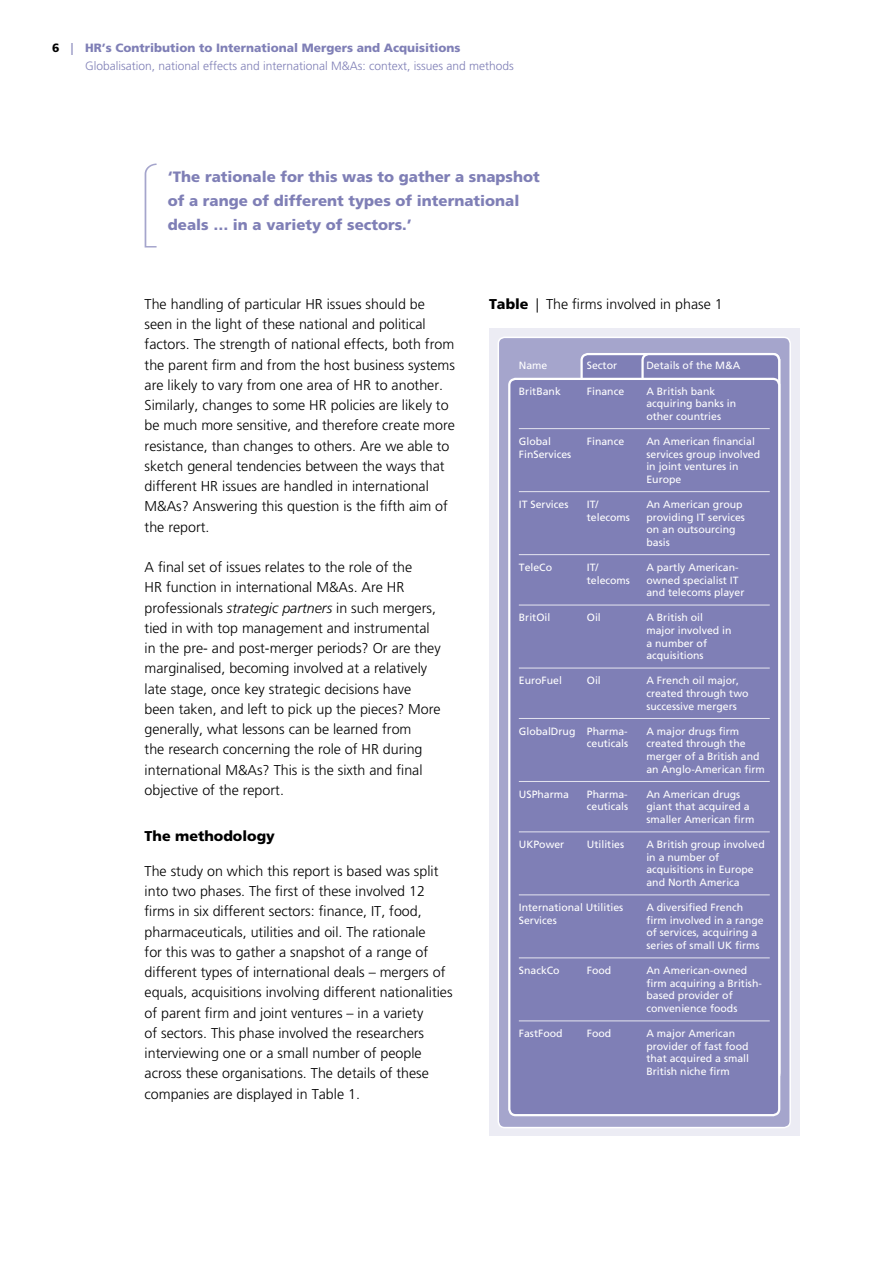
<style>
.page{position:relative;width:893px;height:1263px;background:#fff}
.page>*{position:absolute;margin:0;border:0;box-sizing:border-box;transform-origin:0 0}
.h__extract_topper{font:900 15px/24px "Frutiger";color:#7f7fb6}
.e__body_text{font:300 14.25px/20.2px "Frutiger";color:#000}
.c__subhead_1{font:900 14.25px "Frutiger";color:#000}
.t1{font:300 12px "Frutiger";color:#7f7fb6}
.t2{font:900 12px "Frutiger";color:#7f7fb6}
.yy__newtablestyle{font:10.5px/12.6px "Frutiger";color:#fff}
.e__body_text-2{font:10.5px/12.6px "Frutiger";color:#fff}
.s1{color:#000}
.s2{font-weight:400}
.s3{font-style:italic}
.s4{font-weight:900}
</style>
<div class="page">
<div style="left:489px;top:328px;width:310px;height:807px;background:#ececf4"></div>
<svg style="left:498px;top:337px;width:293px;height:790px;background:#adadd0"></svg>
<svg style="left:640px;top:352px;width:141px;height:25px;background:#8f8fbf"></svg>
<svg style="left:145px;top:164px;width:12px;height:84px"></svg>
<div style="left:507px;top:377px;width:274px;height:738px;background:#7f7fb6"></div>
<hr style="left:519px;top:428px;width:251px;height:1px;background:#e5e5f0">
<hr style="left:519px;top:491px;width:251px;height:1px;background:#e5e5f0">
<hr style="left:519px;top:554px;width:251px;height:1px;background:#e5e5f0">
<hr style="left:519px;top:605px;width:251px;height:1px;background:#e5e5f0">
<hr style="left:519px;top:668px;width:251px;height:1px;background:#e5e5f0">
<hr style="left:519px;top:718px;width:251px;height:1px;background:#e5e5f0">
<hr style="left:519px;top:781px;width:251px;height:1px;background:#e5e5f0">
<hr style="left:519px;top:831px;width:251px;height:1px;background:#e5e5f0">
<hr style="left:519px;top:894px;width:251px;height:1px;background:#e5e5f0">
<hr style="left:519px;top:957px;width:251px;height:1px;background:#e5e5f0">
<hr style="left:519px;top:1020px;width:251px;height:1px;background:#e5e5f0">
<p class="t2" style="left:52px;top:41px;width:410px"><span class="s1">6</span> <span class="s2">|</span> HR’s Contribution to International Mergers and Acquisitions</p>
<p class="t1" style="left:85px;top:59px;width:430px">Globalisation, national effects and international M&amp;As: context, issues and methods</p>
<p class="h__extract_topper" style="left:168px;top:164px;width:373px">‘The rationale for this was to gather a snapshot of a range of different types of international deals … in a variety of sectors.’</p>
<p class="e__body_text" style="left:145px;top:294px;width:312px">The handling of particular HR issues should be seen in the light of these national and political factors. The strength of national effects, both from the parent firm and from the host business systems are likely to vary from one area of HR to another.<br>Similarly, changes to some HR policies are likely to be much more sensitive, and therefore create more resistance, than changes to others. Are we able to sketch general tendencies between the ways that different HR issues are handled in international M&amp;As? Answering this question is the fifth aim of the report.</p>
<p class="e__body_text" style="left:145px;top:557px;width:298px">A final set of issues relates to the role of the<br>HR function in international M&amp;As. Are HR professionals <span class="s3">strategic partners</span> in such mergers, tied in with top management and instrumental in the pre- and post-merger periods? Or are they marginalised, becoming involved at a relatively late stage, once key strategic decisions have been taken, and left to pick up the pieces? More generally, what lessons can be learned from<br>the research concerning the role of HR during international M&amp;As? This is the sixth and final objective of the report.</p>
<p class="c__subhead_1" style="left:145px;top:827px;width:132px">The methodology</p>
<p class="e__body_text" style="left:145px;top:861px;width:309px">The study on which this report is based was split into two phases. The first of these involved 12 firms in six different sectors: finance, IT, food, pharmaceuticals, utilities and oil. The rationale<br>for this was to gather a snapshot of a range of different types of international deals – mergers of equals, acquisitions involving different nationalities of parent firm and joint ventures – in a variety<br>of sectors. This phase involved the researchers interviewing one or a small number of people across these organisations. The details of these companies are displayed in Table 1.</p>
<p class="e__body_text" style="left:489px;top:294px;width:235px"><span class="s4">Table</span> | The firms involved in phase 1</p>
<p class="e__body_text-2" style="left:519px;top:359px;width:30px">Name</p>
<p class="e__body_text-2" style="left:587px;top:359px;width:32px">Sector</p>
<p class="e__body_text-2" style="left:646px;top:359px;width:95px">Details of the M&amp;A</p>
<p class="yy__newtablestyle" style="left:519px;top:385px;width:44px">BritBank</p>
<p class="yy__newtablestyle" style="left:587px;top:385px;width:39px">Finance</p>
<p class="yy__newtablestyle" style="left:646px;top:385px;width:91px">A British bank acquiring banks in other countries</p>
<p class="yy__newtablestyle" style="left:519px;top:435px;width:34px">Global</p>
<p class="yy__newtablestyle" style="left:587px;top:435px;width:39px">Finance</p>
<p class="yy__newtablestyle" style="left:646px;top:435px;width:110px">An American financial</p>
<p class="yy__newtablestyle" style="left:519px;top:448px;width:54px">FinServices</p>
<p class="yy__newtablestyle" style="left:646px;top:448px;width:115px">services group involved in joint ventures in<br>Europe</p>
<p class="yy__newtablestyle" style="left:519px;top:498px;width:51px">IT Services</p>
<p class="yy__newtablestyle" style="left:587px;top:498px;width:13px">IT/</p>
<p class="yy__newtablestyle" style="left:646px;top:498px;width:98px">An American group</p>
<p class="yy__newtablestyle" style="left:587px;top:511px;width:45px">telecoms</p>
<p class="yy__newtablestyle" style="left:646px;top:511px;width:100px">providing IT services on an outsourcing basis</p>
<p class="yy__newtablestyle" style="left:519px;top:561px;width:35px">TeleCo</p>
<p class="yy__newtablestyle" style="left:587px;top:561px;width:13px">IT/</p>
<p class="yy__newtablestyle" style="left:646px;top:561px;width:94px">A partly American-</p>
<p class="yy__newtablestyle" style="left:587px;top:574px;width:45px">telecoms</p>
<p class="yy__newtablestyle" style="left:646px;top:574px;width:100px">owned specialist IT and telecoms player</p>
<p class="yy__newtablestyle" style="left:519px;top:611px;width:33px">BritOil</p>
<p class="yy__newtablestyle" style="left:587px;top:611px;width:16px">Oil</p>
<p class="yy__newtablestyle" style="left:646px;top:611px;width:87px">A British oil major involved in a number of acquisitions</p>
<p class="yy__newtablestyle" style="left:519px;top:674px;width:45px">EuroFuel</p>
<p class="yy__newtablestyle" style="left:587px;top:674px;width:16px">Oil</p>
<p class="yy__newtablestyle" style="left:646px;top:674px;width:104px">A French oil major, created through two successive mergers</p>
<p class="yy__newtablestyle" style="left:519px;top:725px;width:110px">GlobalDrug Pharma-</p>
<p class="yy__newtablestyle" style="left:646px;top:725px;width:94px">A major drugs firm</p>
<p class="yy__newtablestyle" style="left:587px;top:737px;width:43px">ceuticals</p>
<p class="yy__newtablestyle" style="left:646px;top:737px;width:120px">created through the merger of a British and an Anglo-American firm</p>
<p class="yy__newtablestyle" style="left:519px;top:788px;width:52px">USPharma</p>
<p class="yy__newtablestyle" style="left:587px;top:788px;width:42px">Pharma-</p>
<p class="yy__newtablestyle" style="left:646px;top:788px;width:95px">An American drugs</p>
<p class="yy__newtablestyle" style="left:587px;top:800px;width:43px">ceuticals</p>
<p class="yy__newtablestyle" style="left:646px;top:800px;width:109px">giant that acquired a smaller American firm</p>
<p class="yy__newtablestyle" style="left:519px;top:838px;width:47px">UKPower</p>
<p class="yy__newtablestyle" style="left:587px;top:838px;width:39px">Utilities</p>
<p class="yy__newtablestyle" style="left:646px;top:838px;width:120px">A British group involved in a number of acquisitions in Europe and North America</p>
<p class="yy__newtablestyle" style="left:519px;top:901px;width:106px">International Utilities</p>
<p class="yy__newtablestyle" style="left:646px;top:901px;width:98px">A diversified French</p>
<p class="yy__newtablestyle" style="left:519px;top:914px;width:39px">Services</p>
<p class="yy__newtablestyle" style="left:646px;top:914px;width:119px">firm involved in a range of services, acquiring a series of small UK firms</p>
<p class="yy__newtablestyle" style="left:519px;top:964px;width:42px">SnackCo</p>
<p class="yy__newtablestyle" style="left:587px;top:964px;width:26px">Food</p>
<p class="yy__newtablestyle" style="left:646px;top:964px;width:117px">An American-owned firm acquiring a British&shy;based provider of convenience foods</p>
<p class="e__body_text-2" style="left:519px;top:1027px;width:45px">FastFood</p>
<p class="e__body_text-2" style="left:587px;top:1027px;width:26px">Food</p>
<p class="e__body_text-2" style="left:646px;top:1027px;width:104px">A major American provider of fast food that acquired a small<br>British niche firm</p>
</div>
